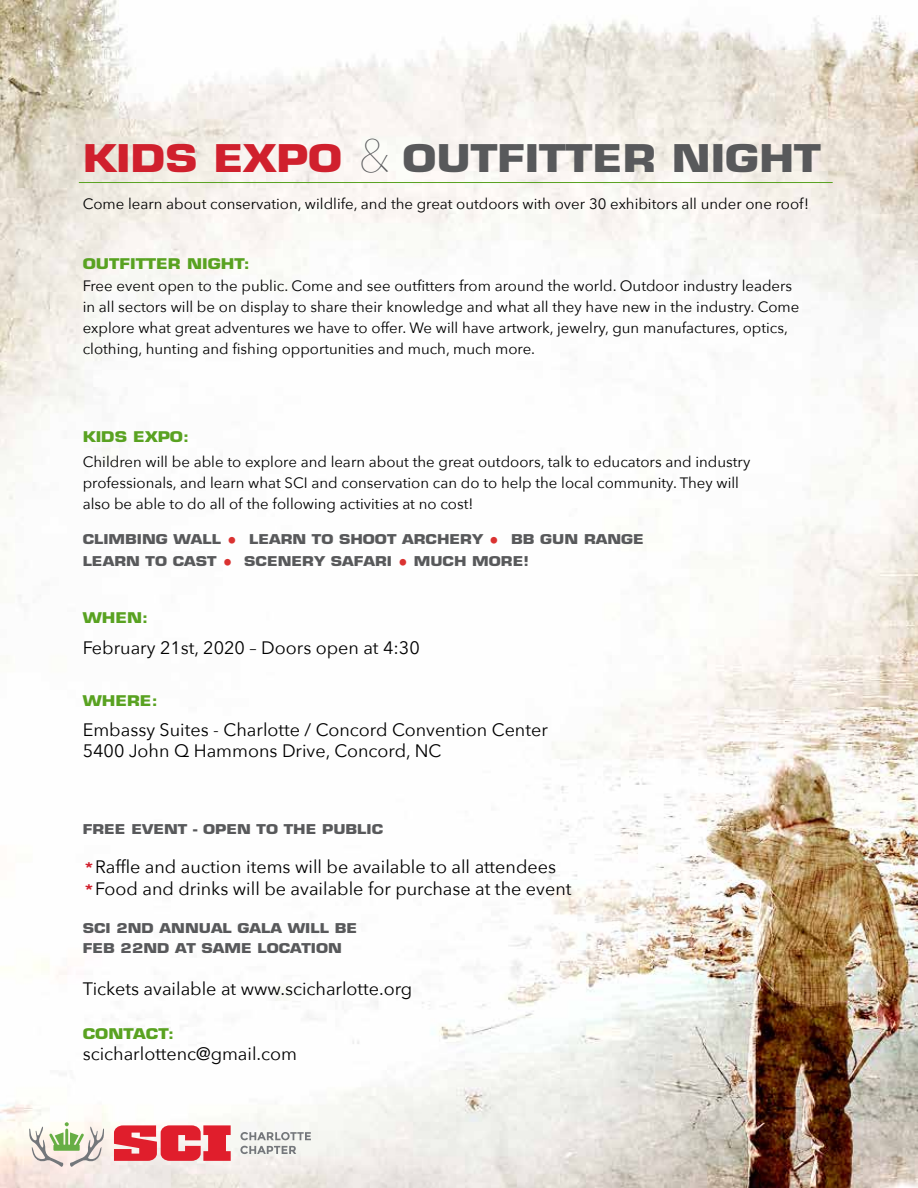
<style>
.page{position:relative;width:918px;height:1188px;background:#fff}
.page>*{position:absolute;margin:0;border:0;box-sizing:border-box;transform-origin:0 0}
.t1{font:700 37.2px "Eurostile LT Std";color:#58595b;scale:1.2 1}
.t2{font:18px/21.6px "Avenir Next";color:#000}
.t3{font:15px/21px "Avenir Next";color:#000}
.t4{font:700 14.4px "Eurostile LT Std";color:#59a221;scale:1.2 1}
.t5{font:700 13.2px/19.8px "Eurostile LT Std";color:#58595b;scale:1.2 1}
.s1{color:#d0202d}
.s2{font-family:"Avenir Next";font-weight:200;font-size:46.5px}
.s3{font-size:18px;color:#da3231}
.s4{font-family:"Eurostile LT Std";font-weight:700;font-size:14.4px;color:#d0202d}
</style>
<div class="page">
<img style="left:0;top:0;width:918px;height:1188px">
<svg style="left:29px;top:1122px;width:75px;height:45px"></svg>
<svg style="left:114px;top:1125px;width:117px;height:36px;background:#e54e58"></svg>
<svg style="left:240px;top:1132px;width:71px;height:8px"></svg>
<svg style="left:240px;top:1146px;width:56px;height:8px"></svg>
<hr style="left:79px;top:182px;width:754px;height:1px;background:#59a221">
<h1 class="t1" style="left:83px;top:135px;width:617px"><span class="s1">KIDS EXPO</span> <span class="s2">&amp;</span> OUTFITTER NIGHT</h1>
<p class="t3" style="left:83px;top:193px;width:728px">Come learn about conservation, wildlife, and the great outdoors with over 30 exhibitors all under one roof!</p>
<p class="t4" style="left:83px;top:254px;width:141px">OUTFITTER NIGHT:</p>
<p class="t3" style="left:83px;top:274px;width:718px">Free event open to the public. Come and see outfitters from around the world. Outdoor industry leaders in all sectors will be on display to share their knowledge and what all they have new in the industry. Come explore what great adventures we have to offer. We will have artwork, jewelry, gun manufactures, optics, clothing, hunting and fishing opportunities and much, much more.</p>
<p class="t4" style="left:83px;top:428px;width:90px">KIDS EXPO:</p>
<p class="t3" style="left:83px;top:451px;width:669px">Children will be able to explore and learn about the great outdoors, talk to educators and industry professionals, and learn what SCI and conservation can do to help the local community. They will also be able to do all of the following activities at no cost!</p>
<p class="t5" style="left:83px;top:528px;width:469px;line-height:21.6px">CLIMBING WALL <span class="s3">•</span> LEARN TO SHOOT ARCHERY <span class="s3">•</span> BB GUN RANGE<br>LEARN TO CAST <span class="s3">•</span> SCENERY SAFARI <span class="s3">•</span> MUCH MORE!</p>
<p class="t4" style="left:83px;top:609px;width:56px">WHEN:</p>
<p class="t2" style="left:83px;top:636px;width:339px">February 21st, 2020 – Doors open at 4:30</p>
<p class="t4" style="left:83px;top:691px;width:64px">WHERE:</p>
<p class="t2" style="left:83px;top:718px;width:467px">Embassy Suites - Charlotte / Concord Convention Center<br>5400 John Q Hammons Drive, Concord, NC</p>
<p class="t5" style="left:83px;top:819px;width:252px">FREE EVENT - OPEN TO THE PUBLIC</p>
<p class="t2" style="left:83px;top:855px;width:490px"><span class="s4">*</span>Raffle and auction items will be available to all attendees <span class="s4">*</span>Food and drinks will be available for purchase at the event</p>
<p class="t5" style="left:83px;top:918px;width:230px">SCI 2ND ANNUAL GALA WILL BE<br>FEB 22ND AT SAME LOCATION</p>
<p class="t2" style="left:83px;top:978px;width:331px">Tickets available at www.scicharlotte.org</p>
<p class="t4" style="left:83px;top:1024px;width:78px">CONTACT:</p>
<p class="t2" style="left:83px;top:1042px;width:216px">scicharlottenc@gmail.com</p>
</div>
